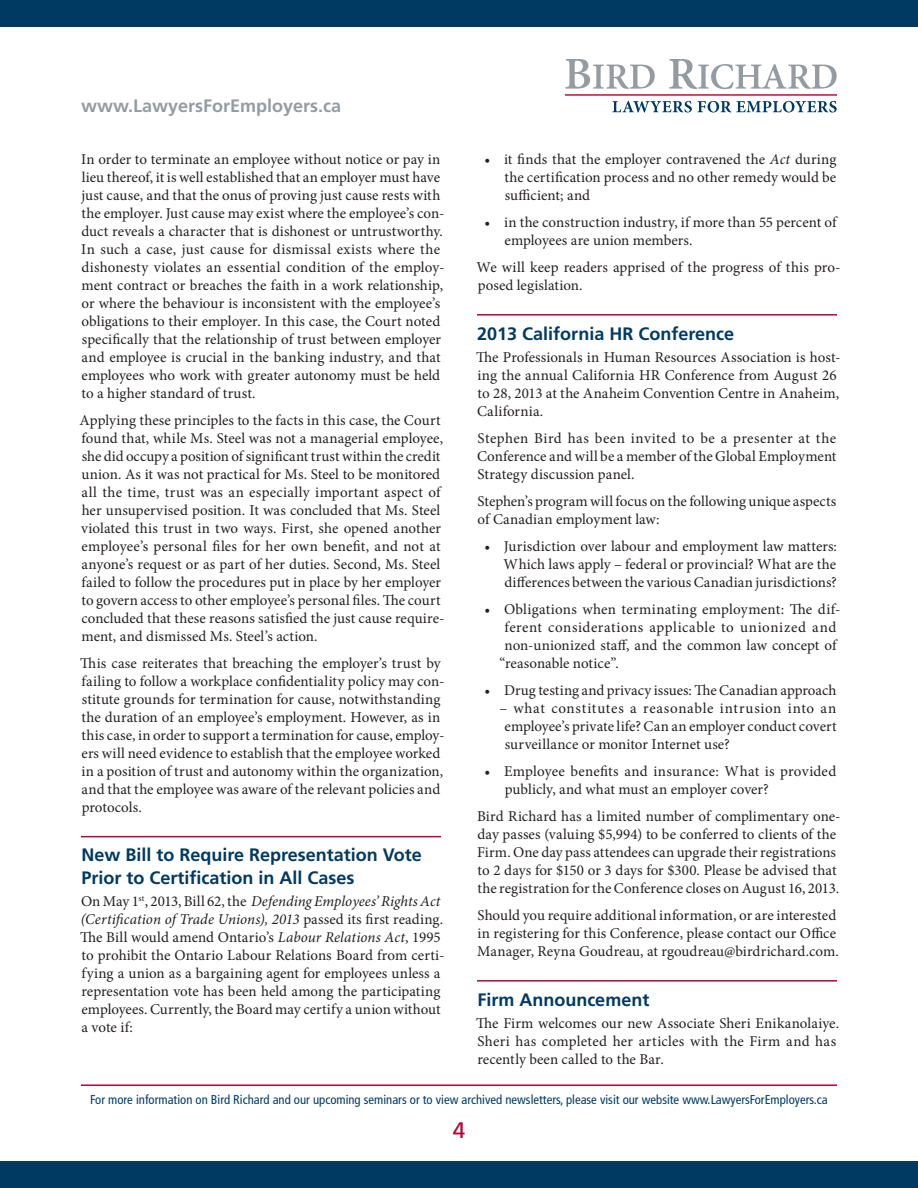
<style>
.page{position:relative;width:918px;height:1188px;background:#fff}
.page>*{position:absolute;margin:0;border:0;box-sizing:border-box;transform-origin:0 0}
.t1{font:22.5px "Frutiger";color:#b50536}
.t2{font:700 18px/22.5px "Frutiger";color:#003a62}
.t3{font:700 18px "Frutiger";color:#959ca1}
.t4{font:15px/18px "Minion Pro";letter-spacing:.005em;color:#231f20}
.t5{font:15px "Minion Pro";letter-spacing:.035em;color:#231f20}
.t6{font:condensed 12.75px "Frutiger";color:#003a62}
.s1{font-style:italic}
</style>
<div class="page">
<hr style="left:81px;top:1084px;width:756px;height:2px;background:#b50536">
<div style="left:0;top:1161px;width:918px;height:27px;background:#003a62"></div>
<svg style="left:565px;top:59px;width:90px;height:30px"></svg>
<svg style="left:669px;top:59px;width:168px;height:30px"></svg>
<svg style="left:612px;top:101px;width:80px;height:11px"></svg>
<svg style="left:698px;top:101px;width:139px;height:11px"></svg>
<hr style="left:565px;top:94px;width:272px;height:2px;background:#b50536">
<div style="left:0;top:0;width:918px;height:27px;background:#003a62"></div>
<hr style="left:81px;top:836px;width:360px;height:1px;background:#b50536">
<hr style="left:477px;top:314px;width:360px;height:2px;background:#b50536">
<hr style="left:477px;top:980px;width:360px;height:2px;background:#b50536">
<p class="t3" style="left:81px;top:95px;width:262px">www.LawyersForEmployers.ca</p>
<p class="t4" style="left:81px;top:150px;width:365px">In order to terminate an employee without notice or pay in lieu thereof, it is well established that an employer must have just cause, and that the onus of proving just cause rests with the employer. Just cause may exist where the employee’s con&shy;duct reveals a character that is dishonest or untrustworthy.<br>In such a case, just cause for dismissal exists where the dishonesty violates an essential condition of the employ&shy;ment contract or breaches the faith in a work relationship, or where the behaviour is inconsistent with the employee’s obligations to their employer. In this case, the Court noted specifically that the relationship of trust between employer and employee is crucial in the banking industry, and that employees who work with greater autonomy must be held to a higher standard of trust.</p>
<p class="t4" style="left:80px;top:411px;width:366px">Applying these principles to the facts in this case, the Court found that, while Ms. Steel was not a managerial employee, she did occupy a position of significant trust within the credit union. As it was not practical for Ms. Steel to be monitored all the time, trust was an especially important aspect of her unsupervised position. It was concluded that Ms. Steel violated this trust in two ways. First, she opened another employee’s personal files for her own benefit, and not at anyone’s request or as part of her duties. Second, Ms. Steel failed to follow the procedures put in place by her employer to govern access to other employee’s personal files. The court concluded that these reasons satisfied the just cause require&shy;ment, and dismissed Ms. Steel’s action.</p>
<p class="t4" style="left:80px;top:654px;width:366px">This case reiterates that breaching the employer’s trust by failing to follow a workplace confidentiality policy may con&shy;stitute grounds for termination for cause, notwithstanding the duration of an employee’s employment. However, as in this case, in order to support a termination for cause, employ&shy;ers will need evidence to establish that the employee worked in a position of trust and autonomy within the organization, and that the employee was aware of the relevant policies and protocols.</p>
<p class="t2" style="left:81px;top:844px;width:342px">New Bill to Require Representation Vote<br>Prior to Certification in All Cases</p>
<p class="t4" style="left:80px;top:893px;width:366px">On May 1<sup>st</sup>, 2013, Bill 62, the <span class="s1">Defending Employees’ Rights Act (Certification of Trade Unions), 2013</span> passed its first reading.<br>The Bill would amend Ontario’s <span class="s1">Labour Relations Act</span>, 1995 to prohibit the Ontario Labour Relations Board from certi&shy;fying a union as a bargaining agent for employees unless a representation vote has been held among the participating employees. Currently, the Board may certify a union without a vote if:</p>
<p class="t4" style="left:505px;top:150px;width:333px;text-align:justify;text-indent:-20px">• it finds that the employer contravened the <span class="s1">Act</span> during the certification process and no other remedy would be sufficient; and</p>
<p class="t4" style="left:505px;top:213px;width:333px;text-indent:-20px">• in the construction industry, if more than 55 percent of employees are union members.</p>
<p class="t4" style="left:477px;top:258px;width:365px">We will keep readers apprised of the progress of this pro&shy;posed legislation.</p>
<p class="t2" style="left:477px;top:322px;width:259px">2013 California HR Conference</p>
<p class="t4" style="left:476px;top:348px;width:366px">The Professionals in Human Resources Association is host&shy;ing the annual California HR Conference from August 26 to 28, 2013 at the Anaheim Convention Centre in Anaheim, California.</p>
<p class="t4" style="left:477px;top:429px;width:361px;text-align:justify">Stephen Bird has been invited to be a presenter at the Conference and will be a member of the Global Employment Strategy discussion panel.</p>
<p class="t4" style="left:478px;top:492px;width:360px">Stephen’s program will focus on the following unique aspects of Canadian employment law:</p>
<p class="t4" style="left:504px;top:537px;width:335px;text-align:justify;text-indent:-19px">• Jurisdiction over labour and employment law matters:<br>Which laws apply – federal or provincial? What are the differences between the various Canadian jurisdictions?</p>
<p class="t4" style="left:484px;top:600px;width:358px">• Obligations when terminating employment: The dif-</p>
<p class="t5" style="left:505px;top:617px;width:333px">ferent considerations applicable to unionized and</p>
<p class="t4" style="left:505px;top:636px;width:333px">non-unionized staff, and the common law concept of</p>
<p class="t4" style="left:499px;top:654px;width:121px">“reasonable notice”.</p>
<p class="t4" style="left:484px;top:681px;width:353px">• Drug testing and privacy issues: The Canadian approach</p>
<p class="t4" style="left:505px;top:699px;width:333px;text-align:justify;text-indent:-5px">– what constitutes a reasonable intrusion into an employee’s private life? Can an employer conduct covert surveillance or monitor Internet use?</p>
<p class="t4" style="left:505px;top:762px;width:333px;text-indent:-20px">• Employee benefits and insurance: What is provided publicly, and what must an employer cover?</p>
<p class="t4" style="left:477px;top:807px;width:365px">Bird Richard has a limited number of complimentary one&shy;day passes (valuing $5,994) to be conferred to clients of the Firm. One day pass attendees can upgrade their registrations to 2 days for $150 or 3 days for $300. Please be advised that the registration for the Conference closes on August 16, 2013.</p>
<p class="t4" style="left:477px;top:906px;width:363px">Should you require additional information, or are interested in registering for this Conference, please contact our Office<br>Manager, Reyna Goudreau, at rgoudreau@birdrichard.com.</p>
<p class="t2" style="left:477px;top:988px;width:174px">Firm Announcement</p>
<p class="t4" style="left:476px;top:1014px;width:364px">The Firm welcomes our new Associate Sheri Enikanolaiye.<br>Sheri has completed her articles with the Firm and has recently been called to the Bar.</p>
<p class="t6" style="left:90px;top:1092px;width:739px">For more information on Bird Richard and our upcoming seminars or to view archived newsletters, please visit our website www.LawyersForEmployers.ca</p>
<h1 class="t1" style="left:453px;top:1117px;width:14px">4</h1>
</div>
